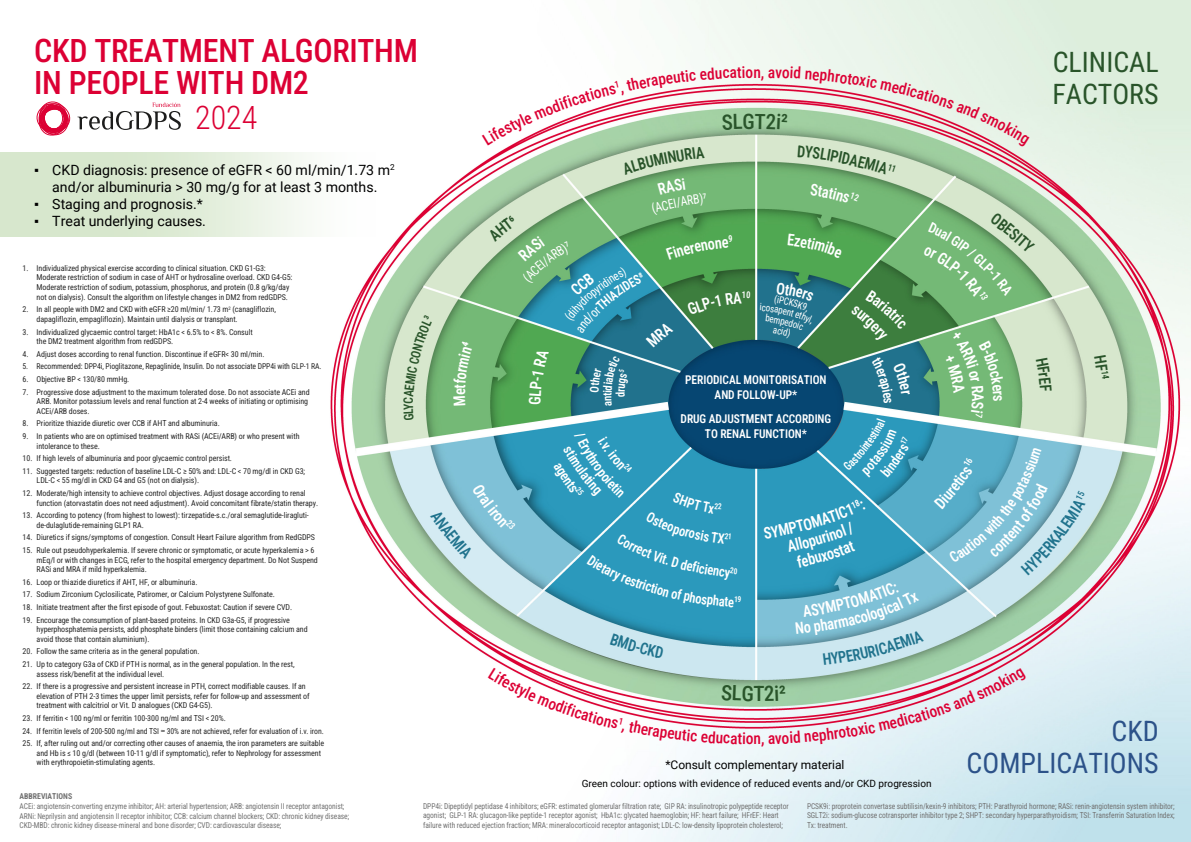
<style>
.page{position:relative;width:1191px;height:842px;background:#fff}
.page>*{position:absolute;margin:0;border:0;box-sizing:border-box;transform-origin:0 0}
.t1{font:500 32px/32px "Roboto Condensed";letter-spacing:-.01em;color:#dc0034}
.t2{font:300 32px "Roboto Condensed";color:#dc0034}
.t3{font:28px/32px "Roboto Condensed";color:#2c5289;text-align:right}
.t4{font:28px/32px "Roboto Condensed";color:#29542a}
.t5{font:500 21px "Roboto Condensed";color:#29542a}
.t6{font:500 16px "Roboto Condensed";color:#dc0034}
.t7{font:600 16px "Roboto Condensed";color:#fff;scale:.9 1}
.t8{font:14.1px/16.9px "Roboto";color:#000;text-align:center}
.t9{font:600 13px "Roboto Condensed";color:#29542a;scale:.9 1}
.t10{font:600 12px/14.4px "Roboto Condensed";letter-spacing:-.005em;color:#fff;text-align:center;scale:.95 1}
.t11{font:12px "Roboto";color:#000}
.t12{font:600 12px "Roboto Condensed";letter-spacing:-.005em;color:#fff;scale:.9 1}
.t13{font:10px "Roboto";color:#000}
.t14{font:600 9.3px "Roboto Condensed";color:#fff;scale:.9 1}
.t15{font:8px/9.6px "Roboto Condensed";letter-spacing:-.01em;color:#282828}
.t16{font:8px/9.6px "Roboto Condensed";letter-spacing:-.01em;color:#727272;scale:.94 1}
.t17{font:8px "Roboto Condensed";letter-spacing:-.01em;color:#282828;scale:.96 1}
.t18{font:700 8px "Roboto Condensed";color:#727272}
.s1{font-family:"Times New Roman"}
.s2{font-family:"Noto Sans Math"}
</style>
<div class="page">
<img style="left:330px;top:0;width:861px;height:842px">
<div style="left:0;top:152px;width:410px;height:85px;background:linear-gradient(to right,#cde1c0,#fff)"></div>
<svg style="left:36px;top:101px;width:145px;height:35px"></svg>
<svg style="left:1094px;top:355px;width:15px;height:24px"></svg>
<svg style="left:403px;top:66px;width:682px;height:681px;background:#8dbbb4"></svg>
<h1 class="t1" style="left:34px;top:34px;width:385px">CKD TREATMENT ALGORITHM<br>IN PEOPLE WITH DM2</h1>
<h1 class="t2" style="left:195px;top:96px;width:64px">2024</h1>
<h3 class="t8" style="left:34px;top:161px;width:362px"><span class="s1">▪</span> CKD diagnosis: presence of eGFR &lt; 60 ml/min/1.73 m<sup>2 </sup>and/or albuminuria &gt; 30 mg/g for at least 3 months.</h3>
<h3 class="t8" style="left:34px;top:195px;width:170px"><span class="s1">▪</span> Staging and prognosis.*</h3>
<h3 class="t8" style="left:34px;top:212px;width:173px"><span class="s1">▪</span> Treat underlying causes.</h3>
<p class="t15" style="left:37px;top:263px;width:257px;text-indent:-14px">1. Individualized physical exercise according to clinical situation. CKD G1-G3:<br>Moderate restriction of sodium in case of AHT or hydrosaline overload. CKD G4-G5:<br>Moderate restriction of sodium, potassium, phosphorus, and protein (0.8 g/kg/day not on dialysis). Consult the algorithm on lifestyle changes in DM2 from redGDPS.</p>
<p class="t15" style="left:37px;top:304px;width:241px;text-indent:-14px">2. In all people with DM2 and CKD with eGFR ≥20 ml/min/ 1.73 m<sup>2</sup> (canagliflozin, dapagliflozin, empagliflozin). Maintain until dialysis or transplant.</p>
<p class="t15" style="left:37px;top:327px;width:218px;text-indent:-14px">3. Individualized glycaemic control target: HbA1c &lt; 6.5% to &lt; 8%. Consult the DM2 treatment algorithm from redGDPS.</p>
<p class="t15" style="left:22px;top:349px;width:243px">4. Adjust doses according to renal function. Discontinue if eGFR&lt; 30 ml/min.</p>
<p class="t17" style="left:22px;top:361px;width:313px">5. Recommended: DPP4i, Pioglitazone, Repaglinide, Insulin. Do not associate DPP4i with GLP-1 RA.</p>
<p class="t15" style="left:22px;top:374px;width:108px">6. Objective BP &lt; 130/80 mmHg.</p>
<p class="t15" style="left:37px;top:387px;width:274px;text-indent:-14px">7. Progressive dose adjustment to the maximum tolerated dose. Do not associate ACEi and<br>ARB. Monitor potassium levels and renal function at 2-4 weeks of initiating or optimising<br>ACEi/ARB doses.</p>
<p class="t15" style="left:22px;top:418px;width:199px">8. Prioritize thiazide diuretic over CCB if AHT and albuminuria.</p>
<p class="t15" style="left:37px;top:431px;width:264px;text-indent:-14px">9. In patients who are on optimised treatment with RASi (ACEi/ARB) or who present with intolerance to these.</p>
<p class="t15" style="left:22px;top:453px;width:211px">10. If high levels of albuminuria and poor glycaemic control persist.</p>
<p class="t15" style="left:37px;top:466px;width:270px;text-indent:-14px">11. Suggested targets: reduction of baseline LDL-C ≥ 50% and: LDL-C &lt; 70 mg/dl in CKD G3;<br>LDL-C &lt; 55 mg/dl in CKD G4 and G5 (not on dialysis).</p>
<p class="t15" style="left:37px;top:488px;width:283px;text-indent:-14px">12. Moderate/high intensity to achieve control objectives. Adjust dosage according to renal function (atorvastatin does not need adjustment). Avoid concomitant fibrate/statin therapy.</p>
<p class="t15" style="left:37px;top:510px;width:274px;text-indent:-14px">13. According to potency (from highest to lowest): tirzepatide-s.c./oral semaglutide-liragluti&shy;de-dulaglutide-remaining GLP1 RA.</p>
<p class="t15" style="left:22px;top:532px;width:294px">14. Diuretics if signs/symptoms of congestion. Consult Heart Failure algorithm from RedGDPS</p>
<p class="t15" style="left:37px;top:545px;width:283px;text-indent:-14px">15. Rule out pseudohyperkalemia. If severe chronic or symptomatic, or acute hyperkalemia &gt; 6 mEq/l or with changes in ECG, refer to the hospital emergency department. Do Not Suspend<br>RASi and MRA if mild hyperkalemia.</p>
<p class="t15" style="left:22px;top:577px;width:176px">16. Loop or thiazide diuretics if AHT, HF, or albuminuria.</p>
<p class="t15" style="left:22px;top:589px;width:254px">17. Sodium Zirconium Cyclosilicate, Patiromer, or Calcium Polystyrene Sulfonate.</p>
<p class="t15" style="left:22px;top:602px;width:271px">18. Initiate treatment after the first episode of gout. Febuxostat: Caution if severe CVD.</p>
<p class="t15" style="left:37px;top:615px;width:272px;text-indent:-14px">19. Encourage the consumption of plant-based proteins. In CKD G3a-G5, if progressive hyperphosphatemia persists, add phosphate binders (limit those containing calcium and avoid those that contain aluminium).</p>
<p class="t15" style="left:22px;top:646px;width:179px">20. Follow the same criteria as in the general population.</p>
<p class="t15" style="left:37px;top:659px;width:259px;text-indent:-14px">21. Up to category G3a of CKD if PTH is normal, as in the general population. In the rest, assess risk/benefit at the individual level.</p>
<p class="t15" style="left:37px;top:681px;width:275px;text-indent:-14px">22. If there is a progressive and persistent increase in PTH, correct modifiable causes. If an elevation of PTH 2-3 times the upper limit persists, refer for follow-up and assessment of treatment with calcitriol or Vit. D analogues (CKD G4-G5).</p>
<p class="t15" style="left:22px;top:713px;width:205px">23. If ferritin &lt; 100 ng/ml or ferritin 100-300 ng/ml and TSI &lt; 20%.</p>
<p class="t15" style="left:22px;top:726px;width:303px">24. If ferritin levels of 200-500 ng/ml and TSI <span class="s2">≃</span> 30% are not achieved, refer for evaluation of i.v. iron.</p>
<p class="t15" style="left:37px;top:738px;width:289px;text-indent:-14px">25. If, after ruling out and/or correcting other causes of anaemia, the iron parameters are suitable and Hb is ≤ 10 g/dl (between 10-11 g/dl if symptomatic), refer to Nephrology for assessment with erythropoietin-stimulating agents.</p>
<h3 class="t9" style="left:399px;top:410px;width:9px;rotate:-90deg">Y</h3>
<h3 class="t6" style="left:753px;top:61px;width:13px">n,</h3>
<h3 class="t5" style="left:742px;top:107px;width:14px">G</h3>
<p class="t14" style="left:741px;top:288px;width:6px">1</p>
<h3 class="t10" style="left:685px;top:372px;width:150px">PERIODICAL MONITORISATION<br>AND FOLLOW-UP*</h3>
<h3 class="t10" style="left:680px;top:411px;width:160px">DRUG ADJUSTMENT ACCORDING<br>TO RENAL FUNCTION*</h3>
<h3 class="t12" style="left:599px;top:401px;width:7px;rotate:-90deg">n</h3>
<h3 class="t7" style="left:989px;top:393px;width:11px;rotate:90deg">A</h3>
<h2 class="t4" style="left:1052px;top:45px;width:108px">CLINICAL<br>FACTORS</h2>
<h3 class="t5" style="left:753px;top:679px;width:13px">T</h3>
<h3 class="t6" style="left:746px;top:727px;width:17px">on</h3>
<h3 class="t11" style="left:665px;top:756px;width:181px">*Consult complementary material</h3>
<p class="t13" style="left:581px;top:777px;width:351px">Green colour: options with evidence of reduced events and/or CKD progression</p>
<h2 class="t3" style="left:966px;top:714px;width:194px">CKD<br>COMPLICATIONS</h2>
<p class="t18" style="left:20px;top:791px;width:54px">ABBREVIATIONS</p>
<p class="t16" style="left:20px;top:801px;width:352px">ACEi: angiotensin-converting enzyme inhibitor; AH: arterial hypertension; ARB: angiotensin II receptor antagonist;<br>ARNi: Neprilysin and angiotensin II receptor inhibitor; CCB: calcium channel blockers; CKD: chronic kidney disease;<br>CKD-MBD: chronic kidney disease-mineral and bone disorder; CVD: cardiovascular disease;</p>
<p class="t16" style="left:423px;top:801px;width:390px">DPP4i: Dipeptidyl peptidase 4 inhibitors; eGFR: estimated glomerular filtration rate; GIP RA: insulinotropic polypeptide receptor agonist; GLP-1 RA: glucagon-like peptide-1 receptor agonist; HbA1c: glycated haemoglobin; HF: heart failure; HFrEF: Heart failure with reduced ejection fraction; MRA: mineralocorticoid receptor antagonist; LDL-C: low-density lipoprotein cholesterol;</p>
<p class="t16" style="left:807px;top:801px;width:393px;text-align:justify">PCSK9i: proprotein convertase subtilisin/kexin-9 inhibitors; PTH: Parathyroid hormone; RASi: renin-angiotensin system inhibitor; SGLT2i: sodium-glucose cotransporter inhibitor type 2; SHPT: secondary hyperparathyroidism; TSI: Transferrin Saturation Index; Tx: treatment.</p>
</div>
